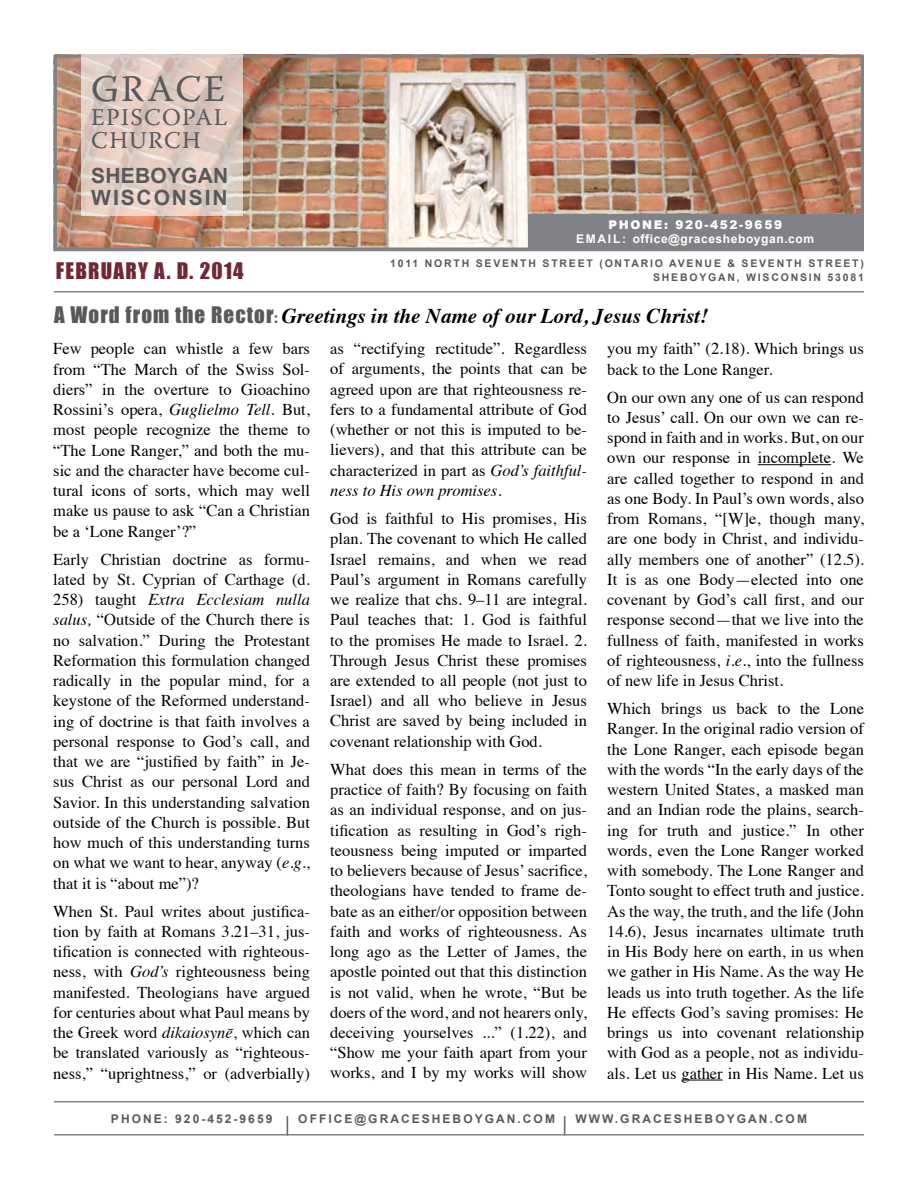
<style>
.page{position:relative;width:918px;height:1188px;background:#fff}
.page>*{position:absolute;margin:0;border:0;box-sizing:border-box;transform-origin:0 0}
.t1{font:37.5px "Warnock Pro";letter-spacing:.06em;color:#58595b}
.t2{font:24px/23.2px "Warnock Pro";letter-spacing:.055em;color:#58595b}
.t3{font:italic 700 21px "Times";color:#000}
.t4{font:700 21px/21.8px "Arial";letter-spacing:.09em;color:#58595b;text-align:right}
.t5{font:21px "Impact";letter-spacing:.06em;color:#6f2836}
.t6{font:16.5px/20.2px "Times";color:#000;text-align:justify}
.t7{font:700 12px "Arial";letter-spacing:.17em;color:#58595b}
.t8{font:700 12px "Arial";letter-spacing:.14em;color:#fff}
.t9{font:900 12px "Arial";letter-spacing:.14em;color:#fff}
.t10{font:700 10.5px/13.5px "Arial";letter-spacing:.17em;color:#58595b;text-align:right}
.s1{font-family:"Impact";font-weight:400;font-style:normal;color:#58595b}
.s2{font-family:"Impact";font-weight:400;font-style:normal;font-size:15px;color:#58595b}
.s3{font-style:italic}
.s4{font-weight:400;font-size:20.7px}
</style>
<div class="page">
<img style="left:58px;top:59px;width:802px;height:187px">
<div style="left:54px;top:55px;width:810px;height:195px;border:3px solid #808285"></div>
<hr style="left:758px;top:464px;width:73px;height:1px;background:#000">
<hr style="left:682px;top:1080px;width:41px;height:1px;background:#000">
<div style="left:528px;top:214px;width:336px;height:36px;background:#808285"></div>
<hr style="left:54px;top:250px;width:810px;height:1px;background:#808285">
<hr style="left:54px;top:291px;width:810px;height:1px;background:#808285">
<hr style="left:54px;top:1101px;width:810px;height:1px;background:#808285">
<hr style="left:54px;top:1134px;width:810px;height:2px;background:#808285">
<svg style="left:81px;top:54px;width:162px;height:162px;background:#dfccc2"></svg>
<h1 class="t1" style="left:91px;top:67px;width:135px">GRACE</h1>
<h2 class="t2" style="left:91px;top:105px;width:138px">EPISCOPAL<br>CHURCH</h2>
<p class="t4" style="left:91px;top:166px;width:31px">SHEBOYGA</p>
<p class="t4" style="left:91px;top:166px;width:139px">N<br>WISCONSIN</p>
<p class="t9" style="left:608px;top:216px;width:175px">PHONE: 920-452-9659</p>
<p class="t8" style="left:576px;top:230px;width:239px">E MAIL: OFFICE@GRACESHEBOYGAN.COM</p>
<p class="t10" style="left:390px;top:257px;width:475px">1011 NORTH SEVEN TH STREET (ON TARIO AVEN UE &amp; SEVEN TH STREET)<br>SHEBOYGAN , WIS CONS IN 53081</p>
<p class="t5" style="left:56px;top:255px;width:190px">february A. D. 2014</p>
<p class="t3" style="left:54px;top:296px;width:656px"><span class="s1">A Word from the Rector</span><span class="s2">:</span> Greetings in the Name of our Lord, Jesus Christ!</p>
<p class="t6" style="left:53px;top:337px;width:258px">Few people can whistle a few bars from “The March of the Swiss Sol&shy;diers” in the overture to Gioachino Rossini’s opera, <span class="s3">Guglielmo Tell</span>. But, most people recognize the theme to “The Lone Ranger,” and both the mu&shy;sic and the character have become cul&shy;tural icons of sorts, which may well make us pause to ask “Can a Christian be a ‘Lone Ranger’?”</p>
<p class="t6" style="left:53px;top:548px;width:258px">Early Christian doctrine as formu&shy;lated by St. Cyprian of Carthage (d.<br>258) taught <span class="s3">Extra Ecclesiam nulla salus,</span> “Outside of the Church there is no salvation.” During the Protestant Reformation this formulation changed radically in the popular mind, for a keystone of the Reformed understand&shy;ing of doctrine is that faith involves a personal response to God’s call, and that we are “justified by faith” in Je&shy;sus Christ as our personal Lord and Savior. In this understanding salvation outside of the Church is possible. But how much of this understanding turns on what we want to hear, anyway (<span class="s3">e.g.</span>, that it is “about me”)?</p>
<p class="t6" style="left:53px;top:900px;width:258px">When St. Paul writes about justifica&shy;tion by faith at Romans 3.21–31, jus&shy;tification is connected with righteous&shy;ness, with <span class="s3">God’s</span> righteousness being manifested. Theologians have argued for centuries about what Paul means by the Greek word <span class="s3">dikaiosynē</span>, which can be translated variously as “righteous&shy;ness,” “uprightness,” or (adverbially)</p>
<p class="t6" style="left:330px;top:337px;width:258px">as “rectifying rectitude”. Regardless of arguments, the points that can be agreed upon are that righteousness re&shy;fers to a fundamental attribute of God (whether or not this is imputed to be&shy;lievers), and that this attribute can be characterized in part as <span class="s3">God’s faithful&shy;ness to His own promises</span>.</p>
<p class="t6" style="left:330px;top:507px;width:258px">God is faithful to His promises, His plan. The covenant to which He called Israel remains, and when we read Paul’s argument in Romans carefully we realize that chs. 9–11 are integral.<br>Paul teaches that: 1. God is faithful to the promises He made to Israel. 2.<br>Through Jesus Christ these promises are extended to all people (not just to Israel) and all who believe in Jesus Christ are saved by being included in covenant relationship with God.</p>
<p class="t6" style="left:330px;top:758px;width:258px">What does this mean in terms of the practice of faith? By focusing on faith as an individual response, and on jus&shy;tification as resulting in God’s righ&shy;teousness being imputed or imparted to believers because of Jesus’ sacrifice, theologians have tended to frame de&shy;bate as an either/or opposition between faith and works of righteousness. As long ago as the Letter of James, the apostle pointed out that this distinction is not valid, when he wrote, “But be doers of the word, and not hearers only, deceiving yourselves ...” (1.22), and “Show me your faith apart from your works, and I by my works will show</p>
<p class="t6" style="left:607px;top:337px;width:258px">you my faith” (2.18). Which brings us back to the Lone Ranger.</p>
<p class="t6" style="left:607px;top:386px;width:258px">On our own any one of us can respond to Jesus’ call. On our own we can re&shy;spond in faith and in works. But, on our own our response in incomplete. We are called together to respond in and as one Body. In Paul’s own words, also from Romans, “[W]e, though many, are one body in Christ, and individu&shy;ally members one of another” (12.5).<br>It is as one Body—elected into one covenant by God’s call first, and our response second—that we live into the fullness of faith, manifested in works of righteousness, <span class="s3">i.e.</span>, into the fullness of new life in Jesus Christ.</p>
<p class="t6" style="left:607px;top:697px;width:258px">Which brings us back to the Lone Ranger. In the original radio version of the Lone Ranger, each episode began with the words “In the early days of the western United States, a masked man and an Indian rode the plains, search&shy;ing for truth and justice.” In other words, even the Lone Ranger worked with somebody. The Lone Ranger and Tonto sought to effect truth and justice.<br>As the way, the truth, and the life (John 14.6), Jesus incarnates ultimate truth in His Body here on earth, in us when we gather in His Name. As the way He leads us into truth together. As the life He effects God’s saving promises: He brings us into covenant relationship with God as a people, not as individu&shy;als. Let us gather in His Name. Let us</p>
<p class="t7" style="left:111px;top:1111px;width:479px">PHON E: 920-452-9659 <span class="s4">|</span> OFFICE@GRACES HEBOYGAN .COM <span class="s4">|</span> WWW</p>
<p class="t7" style="left:615px;top:1111px;width:194px">.GRACES HEBOYGAN .COM</p>
</div>
